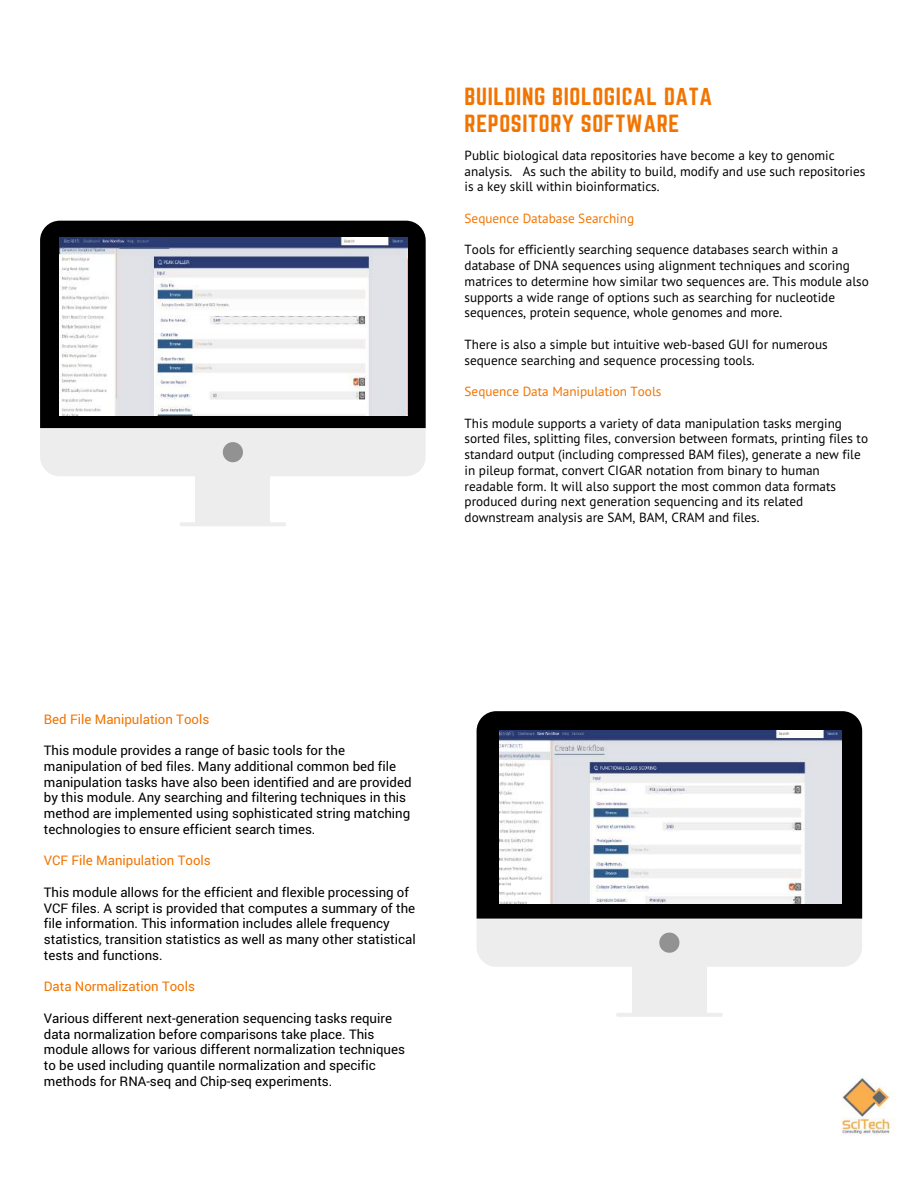
<style>
.page{position:relative;width:918px;height:1188px;background:#fff}
.page>*{position:absolute;margin:0;border:0;box-sizing:border-box;transform-origin:0 0}
.t1{font:21.75px/27px "Norwester";letter-spacing:.03em;color:#f27400}
.t2{font:13.2px/15.8px "PT Sans";color:#000}
.t3{font:13.2px/15.8px "Roboto";color:#000}
.t4{font:13.2px "Roboto";color:#f27400}
.t5{font:13.2px "PT Sans";color:#f27400}
</style>
<div class="page">
<img style="left:841px;top:1074px;width:53px;height:62px">
<div style="left:196px;top:457px;width:74px;height:66px;background:#ededed"></div>
<div style="left:40px;top:428px;width:386px;height:48px;background:#ededed"></div>
<div style="left:40px;top:221px;width:386px;height:207px;background:#000"></div>
<svg style="left:223px;top:442px;width:20px;height:20px"></svg>
<hr style="left:180px;top:522px;width:106px;height:4px;background:#ededed;border-radius:2px">
<div style="left:632px;top:947px;width:75px;height:67px;background:#ededed"></div>
<div style="left:477px;top:919px;width:385px;height:48px;background:#ededed"></div>
<div style="left:477px;top:711px;width:385px;height:208px;background:#000"></div>
<svg style="left:659px;top:933px;width:20px;height:20px"></svg>
<hr style="left:616px;top:1013px;width:107px;height:4px;background:#ededed;border-radius:2px">
<img style="left:60px;top:237px;width:347px;height:178px">
<img style="left:500px;top:730px;width:342px;height:173px">
<h1 class="t1" style="left:465px;top:84px;width:249px">BUILDING BIOLOGICAL DATA<br>REPOSITORY SOFTWARE</h1>
<p class="t2" style="left:465px;top:147px;width:402px">Public biological data repositories have become a key to genomic analysis. As such the ability to build, modify and use such repositories is a key skill within bioinformatics.</p>
<p class="t5" style="left:465px;top:210px;width:171px">Sequence Database Searching</p>
<p class="t2" style="left:465px;top:242px;width:406px">Tools for efficiently searching sequence databases search within a database of DNA sequences using alignment techniques and scoring matrices to determine how similar two sequences are. This module also supports a wide range of options such as searching for nucleotide sequences, protein sequence, whole genomes and more.</p>
<p class="t2" style="left:465px;top:336px;width:365px">There is also a simple but intuitive web-based GUI for numerous sequence searching and sequence processing tools.</p>
<p class="t5" style="left:465px;top:383px;width:198px">Sequence Data Manipulation Tools</p>
<p class="t2" style="left:465px;top:415px;width:405px">This module supports a variety of data manipulation tasks merging sorted files, splitting files, conversion between formats, printing files to standard output (including compressed BAM files), generate a new file in pileup format, convert CIGAR notation from binary to human readable form. It will also support the most common data formats produced during next generation sequencing and its related downstream analysis are SAM, BAM, CRAM and files.</p>
<p class="t4" style="left:44px;top:710px;width:167px">Bed File Manipulation Tools</p>
<p class="t3" style="left:44px;top:742px;width:369px">This module provides a range of basic tools for the manipulation of bed files. Many additional common bed file manipulation tasks have also been identified and are provided by this module. Any searching and filtering techniques in this method are implemented using sophisticated string matching technologies to ensure efficient search times.</p>
<p class="t4" style="left:44px;top:852px;width:168px">VCF File Manipulation Tools</p>
<p class="t3" style="left:44px;top:884px;width:373px">This module allows for the efficient and flexible processing of VCF files. A script is provided that computes a summary of the file information. This information includes allele frequency statistics, transition statistics as well as many other statistical tests and functions.</p>
<p class="t4" style="left:44px;top:978px;width:153px">Data Normalization Tools</p>
<p class="t3" style="left:44px;top:1010px;width:363px">Various different next-generation sequencing tasks require data normalization before comparisons take place. This module allows for various different normalization techniques to be used including quantile normalization and specific methods for RNA-seq and Chip-seq experiments.</p>
</div>
